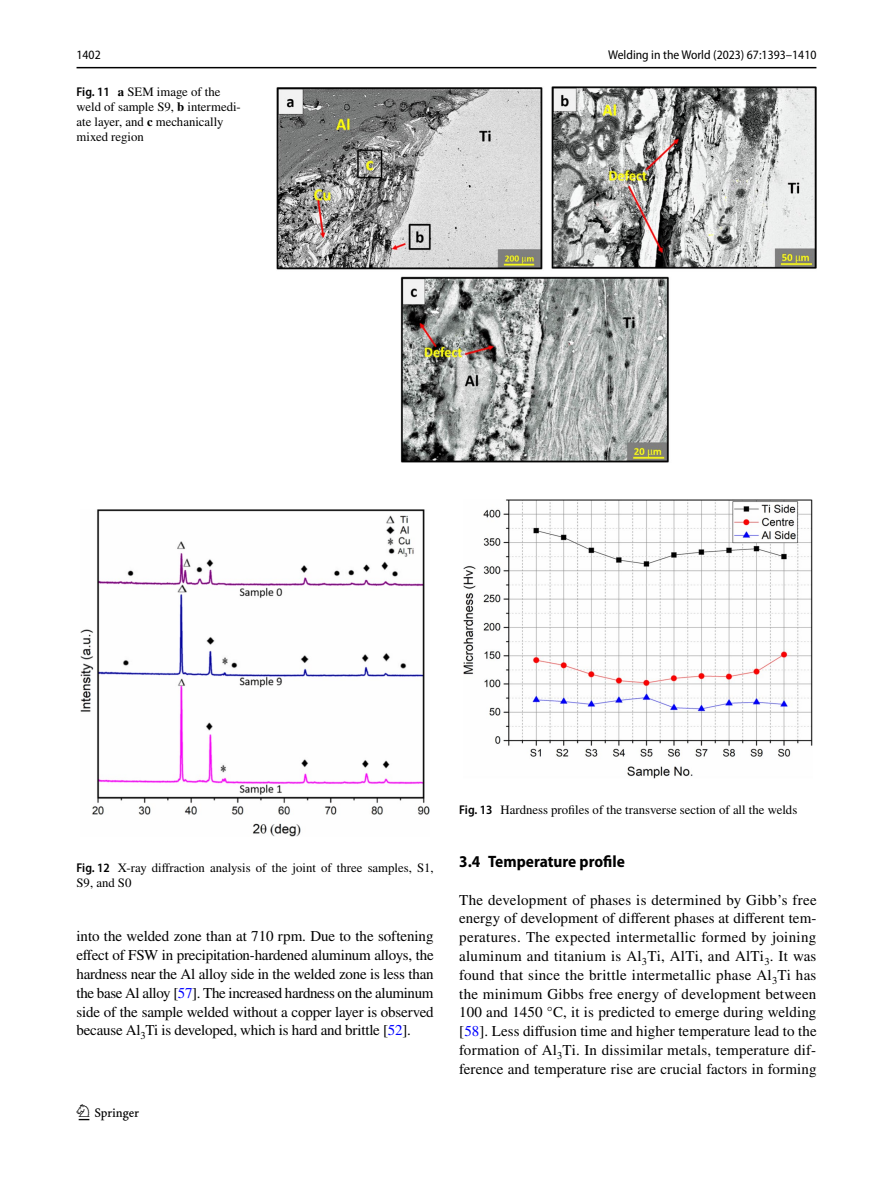
<style>
.page{position:relative;width:893px;height:1187px;background:#fff}
.page>*{position:absolute;margin:0;border:0;box-sizing:border-box;transform-origin:0 0}
.t1{font:22.5px "Springnew Regular 2";color:#000}
.t2{font:700 semi-condensed 16.5px "Myriad Pro";color:#000}
.t3{font:15px/18.8px "STIX";letter-spacing:-.005em;color:#000;text-align:justify}
.t4{font:12.75px/15px "STIX";color:#000}
.t5{font:semi-condensed 12.75px "Myriad Pro";color:#000}
.s1{font-family:"Myriad Pro";font-weight:600;font-stretch:semi-condensed}
.s2{font-weight:700}
.s3{color:#00f}
</style>
<div class="page">
<hr style="left:77px;top:67px;width:739px;height:1px;background:#000">
<img style="left:276px;top:87px;width:540px;height:375px">
<img style="left:81px;top:509px;width:348px;height:327px">
<img style="left:463px;top:499px;width:349px;height:279px">
<p class="t5" style="left:77px;top:48px;width:26px">1402</p>
<p class="t5" style="left:608px;top:48px;width:210px">Welding in the World (2023) 67:1393–1410</p>
<p class="t4" style="left:77px;top:85px;width:166px"><span class="s1">Fig. 11</span> <span class="s2">a</span> SEM image of the weld of sample S9, <span class="s2">b</span> intermedi&shy;ate layer, and <span class="s2">c</span> mechanically mixed region</p>
<p class="t4" style="left:77px;top:860px;width:359px"><span class="s1">Fig. 12</span> X-ray diffraction analysis of the joint of three samples, S1,<br>S9, and S0</p>
<p class="t3" style="left:77px;top:928px;width:359px">into the welded zone than at 710 rpm. Due to the softening effect of FSW in precipitation-hardened aluminum alloys, the hardness near the Al alloy side in the welded zone is less than the base Al alloy [<span class="s3">57</span>]. The increased hardness on the aluminum side of the sample welded without a copper layer is observed because Al<sub>3</sub>Ti is developed, which is hard and brittle [<span class="s3">52</span>].</p>
<h1 class="t1" style="left:79px;top:1104px;width:62px">1 3</h1>
<p class="t4" style="left:459px;top:803px;width:340px"><span class="s1">Fig. 13</span> Hardness profiles of the transverse section of all the welds</p>
<p class="t2" style="left:459px;top:852px;width:167px">3.4 Temperature profile</p>
<p class="t3" style="left:459px;top:891px;width:359px">The development of phases is determined by Gibb’s free energy of development of different phases at different tem&shy;peratures. The expected intermetallic formed by joining aluminum and titanium is Al<sub>3</sub>Ti, AlTi, and AlTi<sub>3</sub>. It was found that since the brittle intermetallic phase Al<sub>3</sub>Ti has the minimum Gibbs free energy of development between 100 and 1450 °C, it is predicted to emerge during welding [<span class="s3">58</span>]. Less diffusion time and higher temperature lead to the formation of Al<sub>3</sub>Ti. In dissimilar metals, temperature dif&shy;ference and temperature rise are crucial factors in forming</p>
</div>
